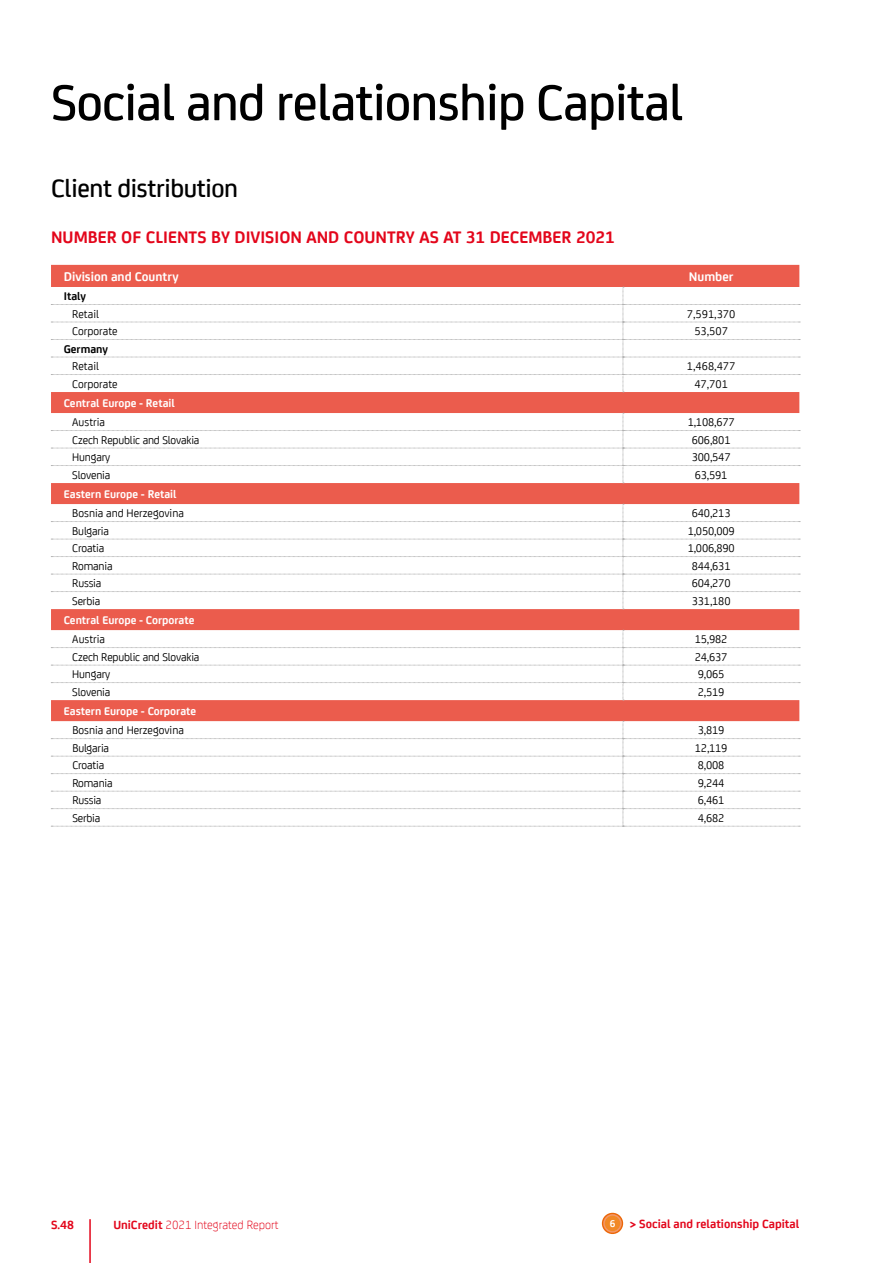
<style>
.page{position:relative;width:893px;height:1263px;background:#fff}
.page>*{position:absolute;margin:0;border:0;box-sizing:border-box;transform-origin:0 0}
.t1{font:500 54px "Uni Credit";letter-spacing:-.015em;color:#000}
.t2{font:500 27px "Uni Credit";letter-spacing:-.015em;color:#000}
.t3{font:700 18px "Uni Credit";color:#e3061b}
.t4{font:700 13.5px "Uni Credit";color:#fff}
.t5{font:700 12.75px "Uni Credit";color:#e3061b}
.t6{font:300 12.75px "Uni Credit";color:#e3061b}
.t7{font:12px "Uni Credit";letter-spacing:-.015em;color:#000}
.t8{font:700 12px "Uni Credit";color:#fff}
.t9{font:700 12px "Uni Credit";color:#000}
.s1{font-weight:700}
.s2{font-size:10.5px;color:#fff}
</style>
<div class="page">
<hr style="left:89px;top:1219px;width:2px;height:44px;background:#e3061b">
<div style="left:51px;top:265px;width:748px;height:456px;background:#eb5c4d"></div>
<svg style="left:51px;top:287px;width:749px;height:106px"></svg>
<svg style="left:51px;top:504px;width:749px;height:106px"></svg>
<svg style="left:51px;top:721px;width:749px;height:106px"></svg>
<svg style="left:51px;top:413px;width:749px;height:71px"></svg>
<svg style="left:51px;top:630px;width:749px;height:71px"></svg>
<svg style="left:602px;top:1213px;width:21px;height:21px"></svg>
<svg style="left:603px;top:1214px;width:19px;height:19px"></svg>
<div style="left:605px;top:1216px;width:15px;height:15px;background:#f18926;border-radius:50%"></div>
<h1 class="t1" style="left:51px;top:63px;width:634px">Social and relationship Capital</h1>
<h2 class="t2" style="left:51px;top:169px;width:189px">Client distribution</h2>
<h3 class="t3" style="left:51px;top:223px;width:565px">NUMBER OF CLIENTS BY DIVISION AND COUNTRY AS AT 31 DECEMBER 2021</h3>
<p class="t4" style="left:64px;top:266px;width:116px">Division and Country</p>
<p class="t4" style="left:689px;top:266px;width:46px">Number</p>
<p class="t9" style="left:64px;top:287px;width:24px">Italy</p>
<p class="t7" style="left:72px;top:305px;width:28px">Retail</p>
<p class="t7" style="left:687px;top:305px;width:50px">7,591,370</p>
<p class="t7" style="left:72px;top:323px;width:47px">Corporate</p>
<p class="t7" style="left:694px;top:323px;width:35px">53,507</p>
<p class="t9" style="left:64px;top:340px;width:46px">Germany</p>
<p class="t7" style="left:72px;top:358px;width:28px">Retail</p>
<p class="t7" style="left:687px;top:358px;width:50px">1,468,477</p>
<p class="t7" style="left:72px;top:375px;width:47px">Corporate</p>
<p class="t7" style="left:694px;top:375px;width:35px">47,701</p>
<p class="t8" style="left:64px;top:394px;width:113px">Central Europe - Retail</p>
<p class="t7" style="left:72px;top:414px;width:34px">Austria</p>
<p class="t7" style="left:688px;top:414px;width:48px">1,108,677</p>
<p class="t7" style="left:72px;top:431px;width:129px">Czech Republic and Slovakia</p>
<p class="t7" style="left:692px;top:431px;width:40px">606,801</p>
<p class="t7" style="left:72px;top:449px;width:40px">Hungary</p>
<p class="t7" style="left:692px;top:449px;width:40px">300,547</p>
<p class="t7" style="left:72px;top:466px;width:40px">Slovenia</p>
<p class="t7" style="left:695px;top:466px;width:34px">63,591</p>
<p class="t8" style="left:64px;top:485px;width:114px">Eastern Europe - Retail</p>
<p class="t7" style="left:72px;top:505px;width:113px">Bosnia and Herzegovina</p>
<p class="t7" style="left:692px;top:505px;width:40px">640,213</p>
<p class="t7" style="left:72px;top:522px;width:38px">Bulgaria</p>
<p class="t7" style="left:688px;top:522px;width:48px">1,050,009</p>
<p class="t7" style="left:72px;top:540px;width:33px">Croatia</p>
<p class="t7" style="left:688px;top:540px;width:48px">1,006,890</p>
<p class="t7" style="left:72px;top:557px;width:42px">Romania</p>
<p class="t7" style="left:692px;top:557px;width:40px">844,631</p>
<p class="t7" style="left:72px;top:575px;width:31px">Russia</p>
<p class="t7" style="left:692px;top:575px;width:40px">604,270</p>
<p class="t7" style="left:72px;top:592px;width:30px">Serbia</p>
<p class="t7" style="left:692px;top:592px;width:40px">331,180</p>
<p class="t8" style="left:64px;top:611px;width:132px">Central Europe - Corporate</p>
<p class="t7" style="left:72px;top:631px;width:34px">Austria</p>
<p class="t7" style="left:695px;top:631px;width:34px">15,982</p>
<p class="t7" style="left:72px;top:648px;width:129px">Czech Republic and Slovakia</p>
<p class="t7" style="left:695px;top:648px;width:34px">24,637</p>
<p class="t7" style="left:72px;top:666px;width:40px">Hungary</p>
<p class="t7" style="left:698px;top:666px;width:28px">9,065</p>
<p class="t7" style="left:72px;top:683px;width:40px">Slovenia</p>
<p class="t7" style="left:698px;top:683px;width:28px">2,519</p>
<p class="t8" style="left:64px;top:702px;width:134px">Eastern Europe - Corporate</p>
<p class="t7" style="left:72px;top:722px;width:113px">Bosnia and Herzegovina</p>
<p class="t7" style="left:698px;top:722px;width:28px">3,819</p>
<p class="t7" style="left:72px;top:739px;width:38px">Bulgaria</p>
<p class="t7" style="left:695px;top:739px;width:34px">12,119</p>
<p class="t7" style="left:72px;top:757px;width:33px">Croatia</p>
<p class="t7" style="left:698px;top:757px;width:28px">8,008</p>
<p class="t7" style="left:72px;top:774px;width:42px">Romania</p>
<p class="t7" style="left:698px;top:774px;width:28px">9,244</p>
<p class="t7" style="left:72px;top:792px;width:31px">Russia</p>
<p class="t7" style="left:698px;top:792px;width:28px">6,461</p>
<p class="t7" style="left:72px;top:809px;width:30px">Serbia</p>
<p class="t7" style="left:698px;top:809px;width:28px">4,682</p>
<p class="t5" style="left:51px;top:1215px;width:24px">S.48</p>
<p class="t6" style="left:113px;top:1215px;width:167px"><span class="s1">UniCredit</span> 2021 Integrated Report</p>
<p class="t5" style="left:610px;top:1214px;width:191px"><span class="s2">6</span> &gt; Social and relationship Capital</p>
</div>
